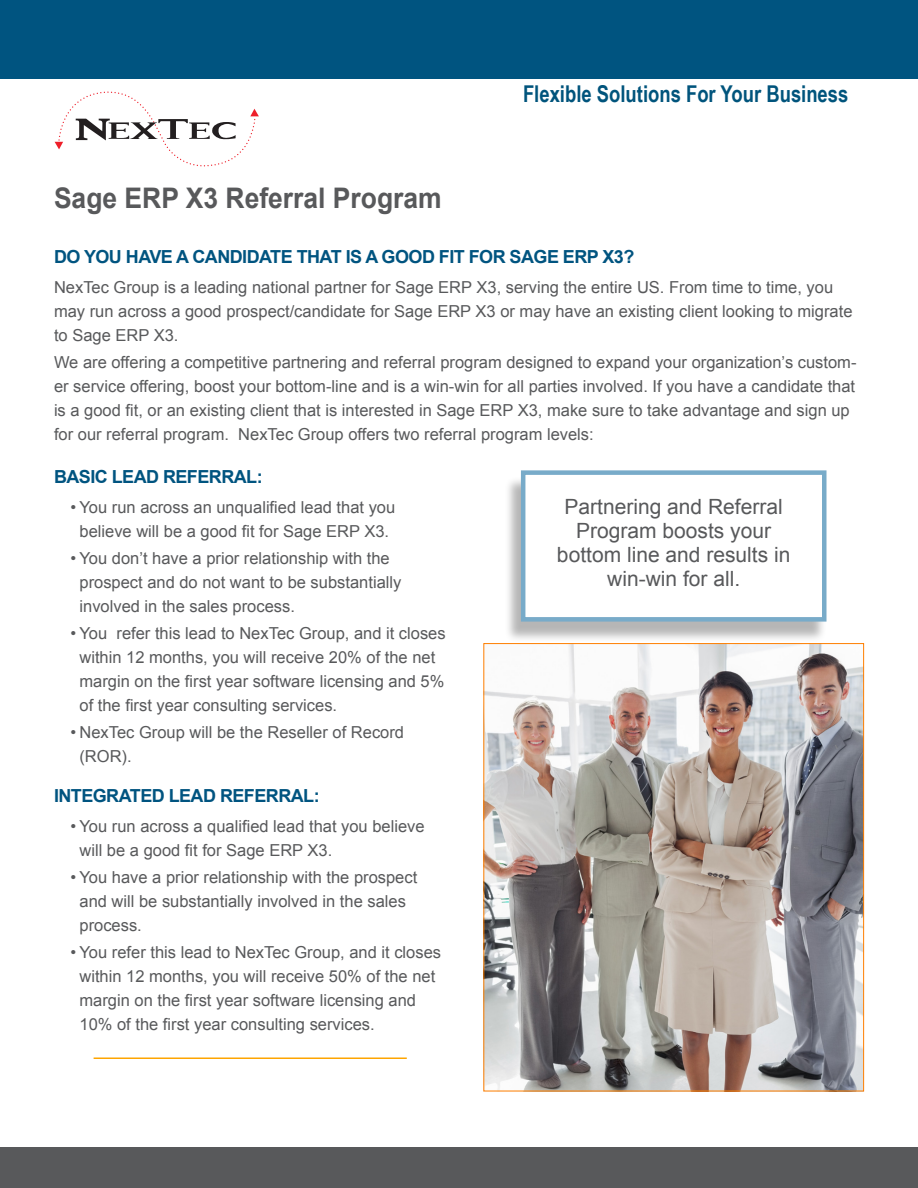
<style>
.page{position:relative;width:918px;height:1188px;background:#fff}
.page>*{position:absolute;margin:0;border:0;box-sizing:border-box;transform-origin:0 0}
.t1{font:700 28.35px "Arial";color:#58595b;scale:.93 1}
.t2{font:700 23.1px "Arial Narrow";color:#00547c}
.t3{font:21px/24px "Arial";color:#58595b;text-align:center}
.Subhead{font:700 18px "Arial";letter-spacing:-.03em;color:#005480}
.t4{font:16.5px/24px "Arial";color:#58595b}
</style>
<div class="page">
<svg style="left:55px;top:92px;width:204px;height:74px"></svg>
<div style="left:504px;top:476px;width:322px;height:167px;background:#000;opacity:.29"></div>
<svg style="left:519px;top:470px;width:308px;height:154px"></svg>
<div style="left:0;top:1148px;width:918px;height:40px;background:#58595b"></div>
<img style="left:485px;top:645px;width:377px;height:444px">
<div style="left:0;top:0;width:918px;height:78px;background:#005480"></div>
<hr style="left:94px;top:1058px;width:313px;height:1px;background:#fea500">
<p class="t1" style="left:54px;top:179px;width:418px">Sage ERP X3 Referral Program</p>
<p class="t2" style="left:523px;top:76px;width:327px">Flexible Solutions For Your Business</p>
<p class="Subhead" style="left:54px;top:245px;width:582px">DO YOU HAVE A CANDIDATE THAT IS A GOOD FIT FOR SAGE ERP X3?</p>
<p class="t4" style="left:54px;top:275px;width:800px">NexTec Group is a leading national partner for Sage ERP X3, serving the entire US. From time to time, you may run across a good prospect/candidate for Sage ERP X3 or may have an existing client looking to migrate to Sage ERP X3.</p>
<p class="t4" style="left:54px;top:350px;width:804px">We are offering a competitive partnering and referral program designed to expand your organization’s custom&shy;er service offering, boost your bottom-line and is a win-win for all parties involved. If you have a candidate that is a good fit, or an existing client that is interested in Sage ERP X3, make sure to take advantage and sign up for our referral program. NexTec Group offers two referral program levels:</p>
<p class="Subhead" style="left:54px;top:465px;width:210px">BASIC LEAD REFERRAL:</p>
<p class="t4" style="left:70px;top:496px;width:326px;text-align:center">• You run across an unqualified lead that you believe will be a good fit for Sage ERP X3.</p>
<p class="t4" style="left:80px;top:547px;width:323px;text-indent:-9px">• You don’t have a prior relationship with the prospect and do not want to be substantially involved in the sales process.</p>
<p class="t4" style="left:80px;top:622px;width:368px;text-indent:-9px">• You refer this lead to NexTec Group, and it closes within 12 months, you will receive 20% of the net margin on the first year software licensing and 5% of the first year consulting services.</p>
<p class="t4" style="left:80px;top:721px;width:326px;text-indent:-9px">• NexTec Group will be the Reseller of Record (ROR).</p>
<p class="Subhead" style="left:54px;top:784px;width:267px">INTEGRATED LEAD REFERRAL:</p>
<p class="t4" style="left:80px;top:814px;width:347px;text-indent:-9px">• You run across a qualified lead that you believe will be a good fit for Sage ERP X3.</p>
<p class="t4" style="left:80px;top:865px;width:339px;text-indent:-9px">• You have a prior relationship with the prospect and will be substantially involved in the sales process.</p>
<p class="t4" style="left:80px;top:940px;width:363px;text-indent:-9px">• You refer this lead to NexTec Group, and it closes within 12 months, you will receive 50% of the net margin on the first year software licensing and 10% of the first year consulting services.</p>
<p class="t3" style="left:557px;top:494px;width:235px">Partnering and Referral<br>Program boosts your bottom line and results in win-win for all.</p>
</div>
